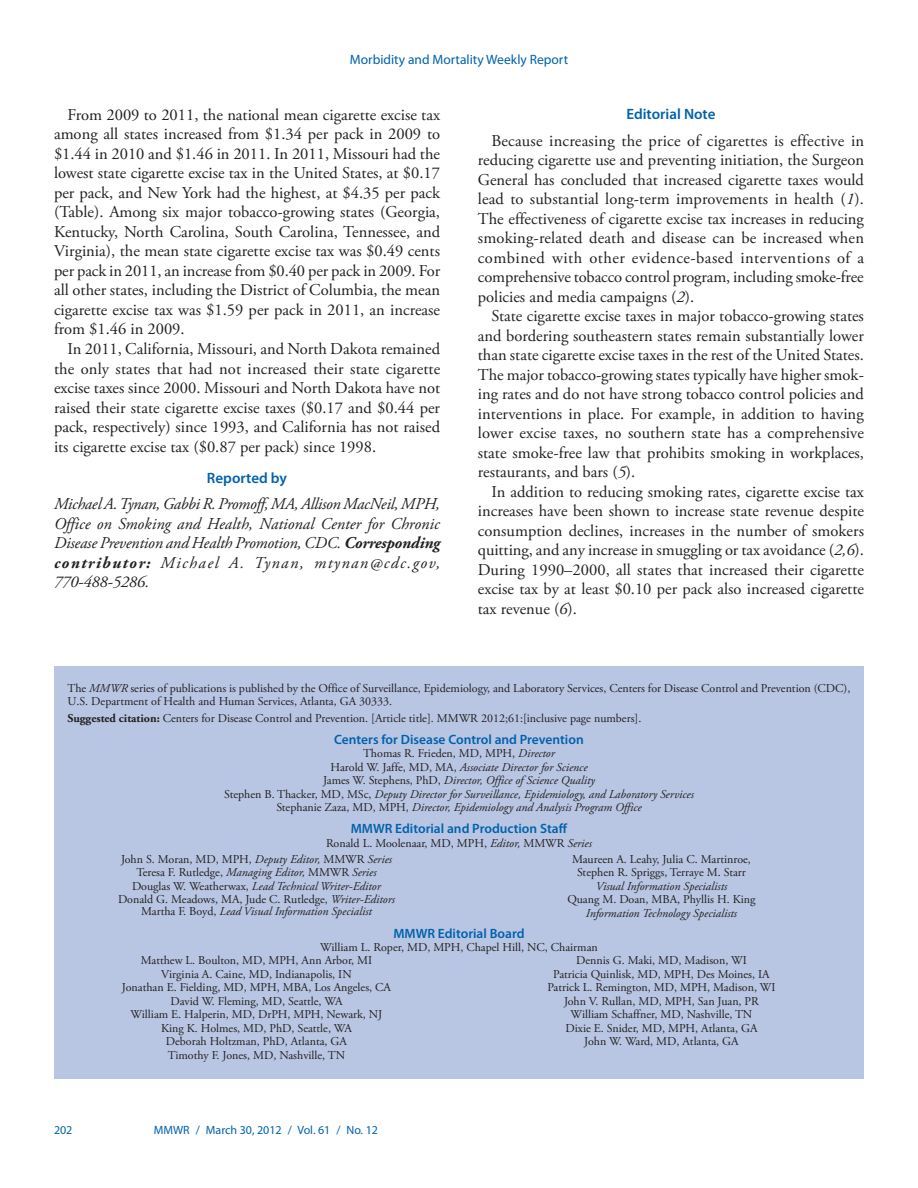
<style>
.page{position:relative;width:918px;height:1188px;background:#fff}
.page>*{position:absolute;margin:0;border:0;box-sizing:border-box;transform-origin:0 0}
.Body_Text{font:16.5px/19.5px "Adobe Garamond Pro";color:#231f20;text-align:justify}
.Reported_by_text{font:italic 16.5px/19.5px "Adobe Garamond Pro";letter-spacing:-.01em;color:#231f20;text-align:justify}
.Headline3{font:600 15px "Myriad Pro";color:#0161ab}
.Ed_Page_Title{font:600 13.5px "Myriad Pro";color:#0161ab}
.t1{font:13.5px "Myriad Pro";color:#0161ab}
.Ed_Bd_Member{font:12px/13.5px "Adobe Garamond Pro";color:#231f20}
.Credits_-_Name{font:italic 12px "Adobe Garamond Pro";color:#231f20}
.Credits_-_Name-2{font:12px "Adobe Garamond Pro";color:#231f20}
.Footer_Left{font:12px "Myriad Pro";color:#0161ab}
.s1{font-weight:700}
.s2{font-style:italic}
.s3{font-style:normal}
</style>
<div class="page">
<div style="left:54px;top:666px;width:810px;height:413px;background:#b8c6e3"></div>
<p class="t1" style="left:350px;top:51px;width:220px">Morbidity and Mortality Weekly Report</p>
<p class="Body_Text" style="left:54px;top:106px;width:388px;text-indent:13px">From 2009 to 2011, the national mean cigarette excise tax among all states increased from $1.34 per pack in 2009 to $1.44 in 2010 and $1.46 in 2011. In 2011, Missouri had the lowest state cigarette excise tax in the United States, at $0.17 per pack, and New York had the highest, at $4.35 per pack (Table). Among six major tobacco-growing states (Georgia, Kentucky, North Carolina, South Carolina, Tennessee, and Virginia), the mean state cigarette excise tax was $0.49 cents per pack in 2011, an increase from $0.40 per pack in 2009. For all other states, including the District of Columbia, the mean cigarette excise tax was $1.59 per pack in 2011, an increase from $1.46 in 2009.</p>
<p class="Body_Text" style="left:54px;top:340px;width:388px;text-indent:13px">In 2011, California, Missouri, and North Dakota remained the only states that had not increased their state cigarette excise taxes since 2000. Missouri and North Dakota have not raised their state cigarette excise taxes ($0.17 and $0.44 per pack, respectively) since 1993, and California has not raised its cigarette excise tax ($0.87 per pack) since 1998.</p>
<p class="Headline3" style="left:207px;top:468px;width:82px">Reported by</p>
<p class="Reported_by_text" style="left:54px;top:495px;width:388px">Michael A. Tynan, Gabbi R. Promoff, MA, Allison MacNeil, MPH, Office on Smoking and Health, National Center for Chronic Disease Prevention and Health Promotion, CDC. <span class="s1">Corresponding contributor:</span> Michael A. Tynan, mtynan@cdc.gov, 770-488-5286.</p>
<p class="Headline3" style="left:626px;top:105px;width:91px">Editorial Note</p>
<p class="Body_Text" style="left:478px;top:131px;width:388px;text-indent:14px">Because increasing the price of cigarettes is effective in reducing cigarette use and preventing initiation, the Surgeon General has concluded that increased cigarette taxes would lead to substantial long-term improvements in health (<span class="s2">1</span>).<br>The effectiveness of cigarette excise tax increases in reducing smoking-related death and disease can be increased when combined with other evidence-based interventions of a comprehensive tobacco control program, including smoke-free policies and media campaigns (<span class="s2">2</span>).</p>
<p class="Body_Text" style="left:478px;top:307px;width:388px;text-indent:13px">State cigarette excise taxes in major tobacco-growing states and bordering southeastern states remain substantially lower than state cigarette excise taxes in the rest of the United States.<br>The major tobacco-growing states typically have higher smok&shy;ing rates and do not have strong tobacco control policies and interventions in place. For example, in addition to having lower excise taxes, no southern state has a comprehensive state smoke-free law that prohibits smoking in workplaces, restaurants, and bars (<span class="s2">5</span>).</p>
<p class="Body_Text" style="left:478px;top:482px;width:388px;text-indent:13px">In addition to reducing smoking rates, cigarette excise tax increases have been shown to increase state revenue despite consumption declines, increases in the number of smokers quitting, and any increase in smuggling or tax avoidance (<span class="s2">2,6</span>).<br>During 1990–2000, all states that increased their cigarette excise tax by at least $0.10 per pack also increased cigarette tax revenue (<span class="s2">6</span>).</p>
<p class="Ed_Bd_Member" style="left:68px;top:682px;width:784px">The <span class="s2">MMWR</span> series of publications is published by the Office of Surveillance, Epidemiology, and Laboratory Services, Centers for Disease Control and Prevention (CDC),<br>U.S. Department of Health and Human Services, Atlanta, GA 30333.</p>
<p class="Ed_Bd_Member" style="left:68px;top:712px;width:575px"><span class="s1">Suggested citation:</span> Centers for Disease Control and Prevention. [Article title]. MMWR 2012;61:[inclusive page numbers].</p>
<p class="Ed_Page_Title" style="left:334px;top:731px;width:251px">Centers for Disease Control and Prevention</p>
<p class="Credits_-_Name-2" style="left:363px;top:746px;width:193px">Thomas R. Frieden, MD, MPH, <span class="s2">Director</span></p>
<p class="Credits_-_Name" style="left:330px;top:760px;width:259px"><span class="s3">Harold W. Jaffe, MD, MA,</span> Associate Director for Science</p>
<p class="Credits_-_Name" style="left:323px;top:773px;width:273px"><span class="s3">James W. Stephens, PhD,</span> Director, Office of Science Quality</p>
<p class="Credits_-_Name" style="left:224px;top:787px;width:471px"><span class="s3">Stephen B. Thacker, MD, MSc,</span> Deputy Director for Surveillance, Epidemiology, and Laboratory Services</p>
<p class="Credits_-_Name" style="left:276px;top:800px;width:367px"><span class="s3">Stephanie Zaza, MD, MPH,</span> Director, Epidemiology and Analysis Program Office</p>
<p class="Ed_Page_Title" style="left:351px;top:820px;width:218px">MMWR Editorial and Production Staff</p>
<p class="Credits_-_Name-2" style="left:326px;top:836px;width:267px">Ronald L. Moolenaar, MD, MPH, <span class="s2">Editor,</span> MMWR <span class="s2">Series</span></p>
<p class="Credits_-_Name-2" style="left:121px;top:852px;width:272px">John S. Moran, MD, MPH, <span class="s2">Deputy Editor,</span> MMWR <span class="s2">Series</span></p>
<p class="Credits_-_Name-2" style="left:136px;top:865px;width:242px">Teresa F. Rutledge, <span class="s2">Managing Editor,</span> MMWR <span class="s2">Series</span></p>
<p class="Credits_-_Name" style="left:132px;top:879px;width:250px"><span class="s3">Douglas W. Weatherwax,</span> Lead Technical Writer-Editor</p>
<p class="Credits_-_Name-2" style="left:118px;top:892px;width:278px">Donald G. Meadows, MA, Jude C. Rutledge, <span class="s2">Writer-Editors</span></p>
<p class="Credits_-_Name" style="left:141px;top:904px;width:232px"><span class="s3">Martha F. Boyd,</span> Lead Visual Information Specialist</p>
<p class="Credits_-_Name-2" style="left:572px;top:852px;width:180px">Maureen A. Leahy, Julia C. Martinroe,</p>
<p class="Credits_-_Name-2" style="left:577px;top:865px;width:170px">Stephen R. Spriggs, Terraye M. Starr</p>
<p class="Credits_-_Name" style="left:596px;top:879px;width:133px">Visual Information Specialists</p>
<p class="Credits_-_Name-2" style="left:567px;top:892px;width:190px">Quang M. Doan, MBA, Phyllis H. King</p>
<p class="Credits_-_Name" style="left:586px;top:906px;width:153px">Information Technology Specialists</p>
<p class="Ed_Page_Title" style="left:393px;top:925px;width:133px">MMWR Editorial Board</p>
<p class="Ed_Bd_Member" style="left:320px;top:941px;width:279px">William L. Roper, MD, MPH, Chapel Hill, NC, Chairman</p>
<p class="Ed_Bd_Member" style="left:141px;top:954px;width:233px">Matthew L. Boulton, MD, MPH, Ann Arbor, MI</p>
<p class="Ed_Bd_Member" style="left:161px;top:968px;width:192px">Virginia A. Caine, MD, Indianapolis, IN</p>
<p class="Ed_Bd_Member" style="left:122px;top:981px;width:271px">Jonathan E. Fielding, MD, MPH, MBA, Los Angeles, CA</p>
<p class="Ed_Bd_Member" style="left:170px;top:995px;width:174px">David W. Fleming, MD, Seattle, WA</p>
<p class="Ed_Bd_Member" style="left:131px;top:1008px;width:253px">William E. Halperin, MD, DrPH, MPH, Newark, NJ</p>
<p class="Ed_Bd_Member" style="left:161px;top:1022px;width:192px">King K. Holmes, MD, PhD, Seattle, WA</p>
<p class="Ed_Bd_Member" style="left:166px;top:1035px;width:183px">Deborah Holtzman, PhD, Atlanta, GA</p>
<p class="Ed_Bd_Member" style="left:168px;top:1049px;width:179px">Timothy F. Jones, MD, Nashville, TN</p>
<p class="Ed_Bd_Member" style="left:576px;top:954px;width:172px">Dennis G. Maki, MD, Madison, WI</p>
<p class="Ed_Bd_Member" style="left:553px;top:968px;width:218px">Patricia Quinlisk, MD, MPH, Des Moines, IA</p>
<p class="Ed_Bd_Member" style="left:548px;top:981px;width:229px">Patrick L. Remington, MD, MPH, Madison, WI</p>
<p class="Ed_Bd_Member" style="left:564px;top:995px;width:196px">John V. Rullan, MD, MPH, San Juan, PR</p>
<p class="Ed_Bd_Member" style="left:571px;top:1008px;width:183px">William Schaffner, MD, Nashville, TN</p>
<p class="Ed_Bd_Member" style="left:566px;top:1022px;width:193px">Dixie E. Snider, MD, MPH, Atlanta, GA</p>
<p class="Ed_Bd_Member" style="left:584px;top:1035px;width:156px">John W. Ward, MD, Atlanta, GA</p>
<p class="Footer_Left" style="left:54px;top:1123px;width:20px">202</p>
<p class="Footer_Left" style="left:154px;top:1123px;width:226px">MMWR / March 30, 2012 / Vol. 61 / No. 12</p>
</div>
